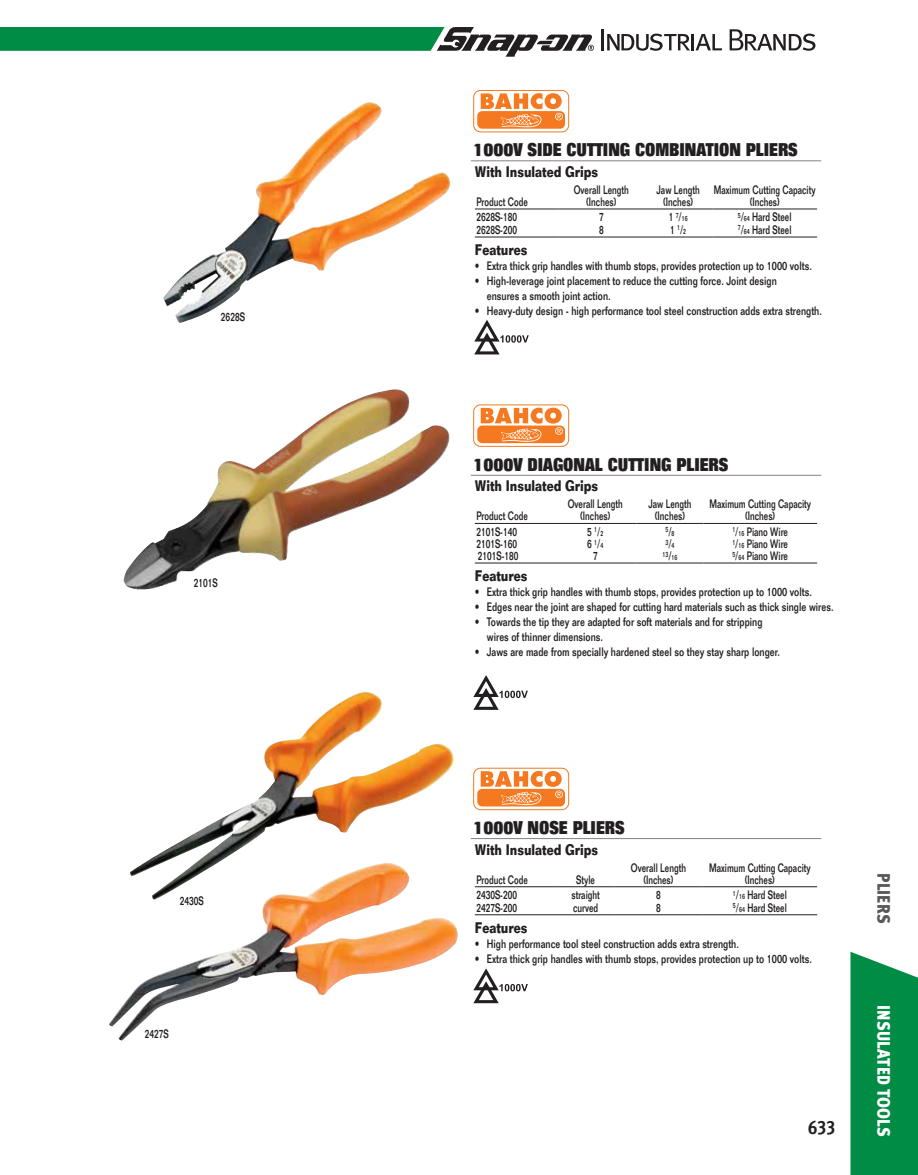
<style>
.page{position:relative;width:918px;height:1175px;background:#fff}
.page>*{position:absolute;margin:0;border:0;box-sizing:border-box;transform-origin:0 0}
.t1{font:700 condensed 19.5px "Meta LF";color:#231f20}
.t2{font:800 18px "Folio";color:#231f20;scale:.77 1}
.t3{font:900 condensed 18px "Meta LF";letter-spacing:.01em;color:#fff}
.t4{font:900 condensed 18px "Meta LF";letter-spacing:.005em;color:#58595b}
.t5{font:700 15px "Folio";color:#231f20;scale:.77 1}
.t6{font:500 12px/15px "Folio";color:#231f20;scale:.77 1}
.t7{font:500 12px/12px "Folio";color:#231f20;text-align:center;scale:.7 1}
.t8{font:500 7.5px "Folio";color:#231f20;scale:.7 1}
.s1{font-size:12px}
.s2{font-size:7.5px}
</style>
<div class="page">
<svg style="left:850px;top:951px;width:68px;height:223px;background:#119350"></svg>
<hr style="left:602px;top:29px;width:2px;height:21px;background:#231f20">
<svg style="left:607px;top:34px;width:115px;height:17px"></svg>
<svg style="left:730px;top:29px;width:85px;height:22px"></svg>
<svg style="left:0;top:27px;width:594px;height:30px"></svg>
<div style="left:473px;top:90px;width:96px;height:42px;border:1px solid #f47920;border-radius:7px"></div>
<div style="left:477px;top:111px;width:88px;height:18px;background:#f47920;border-radius:5px"></div>
<svg style="left:481px;top:93px;width:82px;height:35px"></svg>
<svg style="left:474px;top:768px;width:95px;height:41px"></svg>
<div style="left:473px;top:767px;width:96px;height:43px;border:1px solid #f47920;border-radius:7px"></div>
<div style="left:477px;top:789px;width:88px;height:17px;background:#f47920;border-radius:5px"></div>
<svg style="left:481px;top:771px;width:82px;height:34px"></svg>
<img style="left:163px;top:102px;width:287px;height:221px">
<img style="left:109px;top:899px;width:349px;height:141px">
<img style="left:124px;top:389px;width:326px;height:201px">
<img style="left:129px;top:691px;width:325px;height:208px">
<svg style="left:474px;top:405px;width:95px;height:41px"></svg>
<div style="left:473px;top:404px;width:96px;height:43px;border:1px solid #f47920;border-radius:7px"></div>
<div style="left:477px;top:425px;width:88px;height:18px;background:#f47920;border-radius:5px"></div>
<svg style="left:481px;top:407px;width:82px;height:35px"></svg>
<svg style="left:473px;top:675px;width:55px;height:35px"></svg>
<svg style="left:474px;top:320px;width:55px;height:34px"></svg>
<svg style="left:473px;top:968px;width:55px;height:35px"></svg>
<hr style="left:471px;top:160px;width:350px;height:1px;background:#808285">
<hr style="left:471px;top:475px;width:350px;height:1px;background:#808285">
<hr style="left:471px;top:838px;width:350px;height:1px;background:#808285">
<hr style="left:475px;top:237px;width:84px;height:1px;background:#231f20">
<hr style="left:559px;top:237px;width:85px;height:1px;background:#231f20">
<hr style="left:644px;top:237px;width:68px;height:1px;background:#231f20">
<hr style="left:712px;top:237px;width:105px;height:1px;background:#231f20">
<hr style="left:475px;top:209px;width:84px;height:1px;background:#231f20">
<hr style="left:559px;top:209px;width:85px;height:1px;background:#231f20">
<hr style="left:644px;top:209px;width:68px;height:1px;background:#231f20">
<hr style="left:712px;top:209px;width:105px;height:1px;background:#231f20">
<hr style="left:475px;top:914px;width:82px;height:1px;background:#231f20">
<hr style="left:557px;top:914px;width:57px;height:1px;background:#231f20">
<hr style="left:614px;top:914px;width:89px;height:1px;background:#231f20">
<hr style="left:703px;top:914px;width:114px;height:1px;background:#231f20">
<hr style="left:475px;top:886px;width:82px;height:1px;background:#231f20">
<hr style="left:557px;top:886px;width:57px;height:1px;background:#231f20">
<hr style="left:614px;top:886px;width:89px;height:1px;background:#231f20">
<hr style="left:703px;top:886px;width:114px;height:1px;background:#231f20">
<hr style="left:475px;top:523px;width:79px;height:1px;background:#231f20">
<hr style="left:554px;top:523px;width:83px;height:1px;background:#231f20">
<hr style="left:637px;top:523px;width:66px;height:1px;background:#231f20">
<hr style="left:703px;top:523px;width:114px;height:1px;background:#231f20">
<hr style="left:475px;top:562px;width:79px;height:1px;background:#231f20">
<hr style="left:554px;top:562px;width:83px;height:1px;background:#231f20">
<hr style="left:637px;top:562px;width:66px;height:1px;background:#231f20">
<hr style="left:703px;top:562px;width:114px;height:1px;background:#231f20">
<p class="t7" style="left:221px;top:311px;width:36px">2628S</p>
<p class="t7" style="left:194px;top:576px;width:36px">2101S</p>
<p class="t7" style="left:180px;top:894px;width:36px">2430S</p>
<p class="t7" style="left:145px;top:1027px;width:36px">2427S</p>
<h2 class="t2" style="left:473px;top:140px;width:423px">1000V SIDE CUTTING COMBINATION PLIERS</h2>
<p class="t5" style="left:475px;top:162px;width:162px">With Insulated Grips</p>
<p class="t7" style="left:476px;top:196px;width:75px">Product Code</p>
<p class="t7" style="left:574px;top:184px;width:80px">Overall Length (Inches)</p>
<p class="t7" style="left:657px;top:184px;width:63px">Jaw Length (Inches)</p>
<p class="t7" style="left:714px;top:184px;width:147px">Maximum Cutting Capacity (Inches)</p>
<p class="t7" style="left:476px;top:211px;width:60px">2628S-180</p>
<p class="t7" style="left:599px;top:211px;width:8px">7</p>
<p class="t8" style="left:669px;top:214px;width:29px"><span class="s1">1</span> 7<span class="s1">/</span>16</p>
<p class="t7" style="left:738px;top:211px;width:78px"><sup>5</sup>/<span class="s2">64</span> Hard Steel</p>
<p class="t7" style="left:476px;top:224px;width:60px">2628S-200</p>
<p class="t7" style="left:599px;top:224px;width:8px">8</p>
<p class="t7" style="left:670px;top:224px;width:25px">1 <sup>1</sup>/<span class="s2">2</span></p>
<p class="t7" style="left:738px;top:224px;width:78px"><sup>7</sup>/<span class="s2">64</span> Hard Steel</p>
<p class="t5" style="left:475px;top:241px;width:70px">Features</p>
<p class="t6" style="left:475px;top:258px;width:439px">• Extra thick grip handles with thumb stops, provides protection up to 1000 volts.</p>
<p class="t6" style="left:487px;top:273px;width:378px;text-indent:-12px">• High-leverage joint placement to reduce the cutting force. Joint design ensures a smooth joint action.</p>
<p class="t6" style="left:475px;top:303px;width:452px">• Heavy-duty design - high performance tool steel construction adds extra strength.</p>
<h2 class="t2" style="left:473px;top:454px;width:333px">1000V DIAGONAL CUTTING PLIERS</h2>
<p class="t5" style="left:475px;top:477px;width:162px">With Insulated Grips</p>
<p class="t7" style="left:476px;top:510px;width:75px">Product Code</p>
<p class="t7" style="left:568px;top:498px;width:80px">Overall Length (Inches)</p>
<p class="t7" style="left:648px;top:498px;width:63px">Jaw Length (Inches)</p>
<p class="t7" style="left:709px;top:498px;width:147px">Maximum Cutting Capacity (Inches)</p>
<p class="t7" style="left:476px;top:525px;width:60px">2101S-140</p>
<p class="t7" style="left:587px;top:525px;width:25px">5 <sup>1</sup>/<span class="s2">2</span></p>
<p class="t8" style="left:665px;top:527px;width:15px">5<span class="s1">/</span>8</p>
<p class="t7" style="left:732px;top:525px;width:81px"><sup>1</sup>/<span class="s2">16</span> Piano Wire</p>
<p class="t7" style="left:476px;top:538px;width:60px">2101S-160</p>
<p class="t7" style="left:587px;top:538px;width:25px">6 <sup>1</sup>/<span class="s2">4</span></p>
<p class="t8" style="left:665px;top:539px;width:15px">3<span class="s1">/</span>4</p>
<p class="t7" style="left:732px;top:538px;width:81px"><sup>1</sup>/<span class="s2">16</span> Piano Wire</p>
<p class="t7" style="left:478px;top:550px;width:60px">2101S-180</p>
<p class="t7" style="left:593px;top:550px;width:8px">7</p>
<p class="t8" style="left:663px;top:551px;width:23px">13<span class="s1">/</span>16</p>
<p class="t7" style="left:732px;top:550px;width:81px"><sup>5</sup>/<span class="s2">64</span> Piano Wire</p>
<p class="t5" style="left:475px;top:567px;width:70px">Features</p>
<p class="t6" style="left:475px;top:584px;width:439px">• Extra thick grip handles with thumb stops, provides protection up to 1000 volts.</p>
<p class="t6" style="left:475px;top:599px;width:468px">• Edges near the joint are shaped for cutting hard materials such as thick single wires.</p>
<p class="t6" style="left:487px;top:614px;width:359px;text-indent:-12px">• Towards the tip they are adapted for soft materials and for stripping wires of thinner dimensions.</p>
<p class="t6" style="left:475px;top:644px;width:398px">• Jaws are made from specially hardened steel so they stay sharp longer.</p>
<h2 class="t2" style="left:473px;top:817px;width:198px">1000V NOSE PLIERS</h2>
<p class="t5" style="left:475px;top:840px;width:162px">With Insulated Grips</p>
<p class="t7" style="left:476px;top:873px;width:75px">Product Code</p>
<p class="t7" style="left:576px;top:873px;width:28px">Style</p>
<p class="t7" style="left:631px;top:861px;width:80px">Overall Length (Inches)</p>
<p class="t7" style="left:709px;top:861px;width:147px">Maximum Cutting Capacity (Inches)</p>
<p class="t7" style="left:476px;top:889px;width:60px">2430S-200</p>
<p class="t7" style="left:572px;top:889px;width:42px">straight</p>
<p class="t7" style="left:656px;top:889px;width:8px">8</p>
<p class="t7" style="left:733px;top:889px;width:78px"><sup>1</sup>/<span class="s2">16</span> Hard Steel</p>
<p class="t7" style="left:476px;top:901px;width:60px">2427S-200</p>
<p class="t7" style="left:573px;top:901px;width:38px">curved</p>
<p class="t7" style="left:656px;top:901px;width:8px">8</p>
<p class="t7" style="left:733px;top:901px;width:78px"><sup>5</sup>/<span class="s2">64</span> Hard Steel</p>
<p class="t5" style="left:475px;top:918px;width:70px">Features</p>
<p class="t6" style="left:475px;top:936px;width:345px">• High performance tool steel construction adds extra strength.</p>
<p class="t6" style="left:475px;top:951px;width:439px">• Extra thick grip handles with thumb stops, provides protection up to 1000 volts.</p>
<h1 class="t1" style="left:808px;top:1115px;width:29px">633</h1>
<h2 class="t4" style="left:895px;top:873px;width:52px;rotate:90deg">PLIERS</h2>
<h2 class="t3" style="left:895px;top:1005px;width:133px;rotate:90deg">INSULATED TOOLS</h2>
</div>
